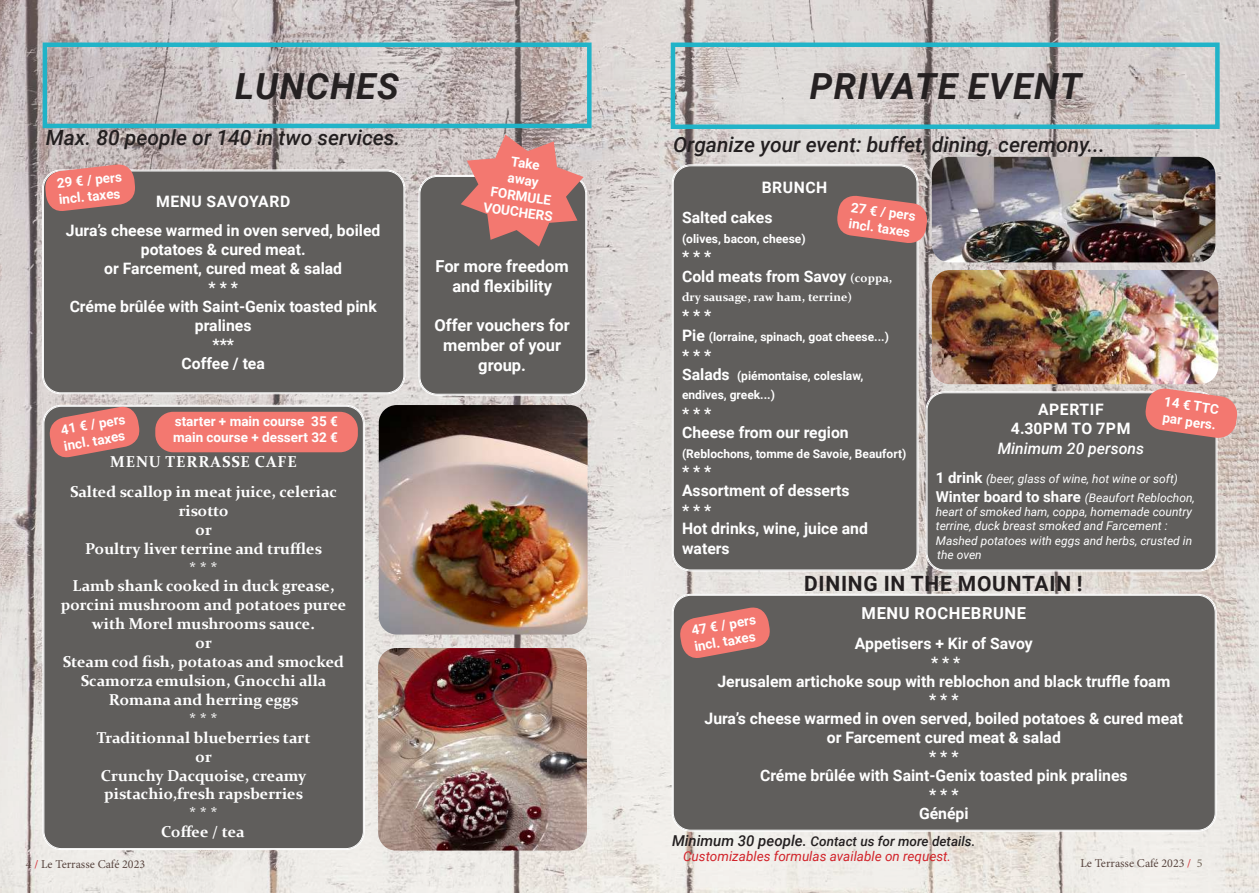
<style>
.page{position:relative;width:1259px;height:893px;background:#fff}
.page>*{position:absolute;margin:0;border:0;box-sizing:border-box;transform-origin:0 0}
.t1{font:italic 700 36px "Roboto";letter-spacing:.035em;color:#231f20}
.t2{font:italic 500 21px "Roboto";color:#231f20}
.t3{font:700 21px "Roboto";letter-spacing:.035em;color:#231f20}
.t4{font:700 16.5px/19.8px "Roboto";color:#fff;text-align:center}
.t5{font:700 16.5px "Roboto";letter-spacing:.035em;color:#fff}
.t6{font:700 15.75px/18.9px "Roboto";color:#fff}
.t7{font:700 15.75px/18.9px "Constantia";color:#fff;text-align:center}
.t8{font:700 15.75px/18.9px "Roboto";letter-spacing:.035em;color:#fff;text-align:center}
.t9{font:italic 500 15.75px "Roboto";color:#fff}
.t10{font:700 13.5px/16.2px "Roboto";color:#fff}
.t11{font:italic 500 13.5px "Roboto";color:#231f20}
.t12{font:italic 13.5px "Roboto";color:#d1232a}
.t13{font:italic 12px/14.4px "Roboto";color:#fff}
.t14{font:700 12px/19.8px "Roboto";color:#fff}
.t15{font:12px "Minion Pro";color:#58453f}
.t16{font:700 12px "Constantia";color:#fff}
.s1{font-family:"Constantia";font-size:12px}
.s2{font-size:15.75px}
.s3{font-weight:700;font-style:normal;font-size:15px}
.s4{font-size:15px}
.s5{color:#d1232a}
.s6{color:#73675a}
</style>
<div class="page">
<img style="left:0;top:0;width:1259px;height:893px">
<div style="left:43px;top:43px;width:548px;height:85px;border:4px solid #1fb3c8"></div>
<div style="left:43px;top:170px;width:361px;height:223px;background:#605e5c;border-radius:18px"></div>
<div style="left:43px;top:171px;width:361px;height:222px;border:1px solid #fff;border-radius:18px"></div>
<div style="left:43px;top:406px;width:321px;height:443px;background:#605e5c;border-radius:18px"></div>
<div style="left:670px;top:43px;width:549px;height:86px;border:4px solid #1fb3c8"></div>
<div style="left:419px;top:176px;width:167px;height:219px;background:#605e5c;border-radius:18px"></div>
<div style="left:419px;top:176px;width:167px;height:218px;border:1px solid #fff;border-radius:18px"></div>
<svg style="left:461px;top:135px;width:122px;height:112px"></svg>
<div style="left:673px;top:165px;width:244px;height:405px;background:#605e5c;border-radius:18px"></div>
<div style="left:673px;top:166px;width:244px;height:404px;border:1px solid #fff;border-radius:18px"></div>
<div style="left:673px;top:595px;width:542px;height:236px;background:#605e5c;border-radius:18px"></div>
<div style="left:673px;top:595px;width:542px;height:235px;border:1px solid #fff;border-radius:17px"></div>
<svg style="left:47px;top:404px;width:95px;height:54px"></svg>
<svg style="left:837px;top:194px;width:92px;height:51px"></svg>
<svg style="left:680px;top:607px;width:90px;height:51px"></svg>
<img style="left:932px;top:270px;width:286px;height:114px">
<div style="left:926px;top:392px;width:290px;height:178px;background:#605e5c;border-radius:18px"></div>
<div style="left:927px;top:393px;width:289px;height:177px;border:1px solid #fff;border-radius:18px"></div>
<svg style="left:1144px;top:387px;width:94px;height:52px"></svg>
<img style="left:932px;top:157px;width:283px;height:105px">
<svg style="left:44px;top:163px;width:93px;height:50px"></svg>
<img style="left:379px;top:405px;width:208px;height:230px">
<img style="left:378px;top:648px;width:209px;height:203px">
<div style="left:155px;top:412px;width:203px;height:40px;background:#f37870;border-radius:18px"></div>
<h1 class="t1" style="left:235px;top:61px;width:165px">LUNCHES</h1>
<h1 class="t1" style="left:809px;top:61px;width:273px">PRIVATE EVENT</h1>
<h2 class="t2" style="left:673px;top:130px;width:433px">Organize your event: buffet, dining, ceremony...</h2>
<h2 class="t2" style="left:46px;top:123px;width:356px">Max. 80 people or 140 in two services.</h2>
<p class="t10" style="left:491px;top:150px;width:71px;text-align:center;rotate:8deg">Take<br>away<br>FORMULE<br>VOUCHERS</p>
<p class="t10" style="left:56px;top:175px;width:67px;rotate:-6deg">29 € / pers incl. taxes</p>
<p class="t6" style="left:682px;top:172px;width:147px;line-height:29.7px;text-indent:80px">BRUNCH<br>Salted cakes</p>
<p class="t14" style="left:682px;top:228px;width:125px">(olives, bacon, cheese)</p>
<p class="t6" style="left:682px;top:246px;width:212px;line-height:19.8px">* * *<br>Cold meats from Savoy <span class="s1">(coppa,</span></p>
<p class="t16" style="left:682px;top:289px;width:172px">dry sausage, raw ham, terrine)</p>
<p class="t6" style="left:682px;top:305px;width:31px">* * *</p>
<p class="t14" style="left:682px;top:326px;width:208px"><span class="s2">Pie</span> (lorraine, spinach, goat cheese...)</p>
<p class="t6" style="left:682px;top:345px;width:31px">* * *</p>
<p class="t14" style="left:682px;top:365px;width:183px"><span class="s2">Salads</span> (piémontaise, coleslaw, endives, greek...)</p>
<p class="t6" style="left:682px;top:404px;width:168px">* * *<br>Cheese from our region</p>
<p class="t14" style="left:682px;top:443px;width:226px">(Reblochons, tomme de Savoie, Beaufort)</p>
<p class="t6" style="left:682px;top:461px;width:187px;line-height:19.4px">* * *<br>Assortment of desserts<br>* * *<br>Hot drinks, wine, juice and waters</p>
<p class="t6" style="left:66px;top:186px;width:316px;line-height:29.7px;text-align:center">MENU SAVOYARD<br>Jura’s cheese warmed in oven served, boiled</p>
<p class="t6" style="left:70px;top:240px;width:309px;text-align:center">potatoes &amp; cured meat.<br>or Farcement, cured meat &amp; salad<br>* * *<br>Créme brûlée with Saint-Genix toasted pink pralines<br>***<br>Coffee / tea</p>
<p class="t10" style="left:852px;top:199px;width:67px;rotate:8deg">27 € / pers incl. taxes</p>
<p class="t4" style="left:435px;top:255px;width:135px">For more freedom and flexibility</p>
<p class="t4" style="left:434px;top:315px;width:137px">Offer vouchers for member of your group.</p>
<p class="t10" style="left:1165px;top:393px;width:57px;rotate:8deg">14 € TTC par pers.</p>
<p class="t8" style="left:1011px;top:400px;width:121px">APERTIF<br>4.30PM TO 7PM</p>
<p class="t9" style="left:997px;top:437px;width:148px">Minimum 20 persons</p>
<p class="t13" style="left:936px;top:469px;width:261px;line-height:18.9px"><span class="s3">1 drink</span> (beer, glass of wine, hot wine or soft)<br><span class="s3">Winter board to share</span> (Beaufort Reblochon,</p>
<p class="t13" style="left:936px;top:504px;width:258px">heart of smoked ham, coppa, homemade country terrine, duck breast smoked and Farcement :<br>Mashed potatoes with eggs and herbs, crusted in the oven</p>
<p class="t10" style="left:173px;top:413px;width:166px">starter + main course 35 € main course + dessert 32 €</p>
<p class="t10" style="left:60px;top:421px;width:67px;rotate:-10deg">41 € / pers incl. taxes</p>
<p class="t7" style="left:70px;top:446px;width:268px;line-height:29.7px">MENU TERRASSE CAFE<br>Salted scallop in meat juice, celeriac</p>
<p class="t7" style="left:61px;top:500px;width:287px">risotto<br>or<br>Poultry liver terrine and truffles<br>* * *<br>Lamb shank cooked in duck grease, porcini mushroom and potatoes puree with Morel mushrooms sauce.<br>or<br>Steam cod fish, potatoas and smocked<br>Scamorza emulsion, Gnocchi alla<br>Romana and herring eggs<br>* * *<br>Traditionnal blueberries tart<br>or<br>Crunchy Dacquoise, creamy pistachio,fresh rapsberries<br>* * *<br>Coffee / tea</p>
<h2 class="t3" style="left:804px;top:569px;width:280px">DINING IN THE MOUNTAIN !</h2>
<p class="t5" style="left:861px;top:602px;width:166px">MENU ROCHEBRUNE</p>
<p class="t6" style="left:704px;top:633px;width:480px;text-align:center">Appetisers + Kir of Savoy<br>* * *<br>Jerusalem artichoke soup with reblochon and black truffle foam<br>* * *<br>Jura’s cheese warmed in oven served, boiled potatoes &amp; cured meat or Farcement cured meat &amp; salad<br>* * *<br>Créme brûlée with Saint-Genix toasted pink pralines<br>* * *<br>Génépi</p>
<p class="t10" style="left:690px;top:622px;width:67px;rotate:-10deg">47 € / pers incl. taxes</p>
<p class="t11" style="left:672px;top:832px;width:305px"><span class="s4">Minimum 30 people.</span> Contact us for more details.</p>
<p class="t12" style="left:683px;top:846px;width:270px">Customizables formulas available on request.</p>
<p class="t15" style="left:26px;top:856px;width:121px">4 <span class="s5">/</span> Le Terrasse Café 2023</p>
<p class="t15" style="left:1080px;top:855px;width:124px">Le Terrasse Café 2023 <span class="s5">/</span> <span class="s6">5</span></p>
</div>
